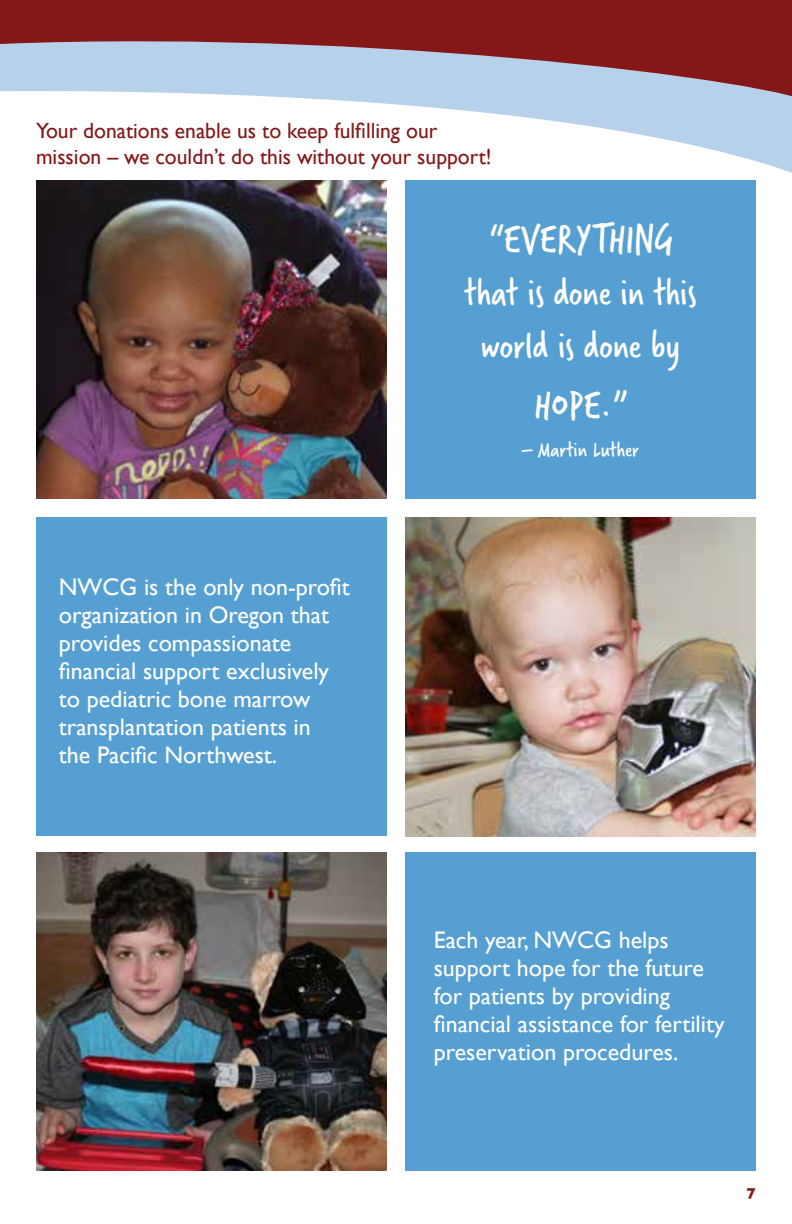
<style>
.page{position:relative;width:792px;height:1224px;background:#fff}
.page>*{position:absolute;margin:0;border:0;box-sizing:border-box;transform-origin:0 0}
.t1{font:44px "Verveine";color:#fff;scale:.95 1}
.t2{font:40px/53px "Verveine";color:#fff;text-align:center;scale:.95 1}
.t3{font:24px/28px "Gill Sans";color:#fff}
.t4{font:22px/26px "Gill Sans";color:#851719}
.t5{font:22px "Verveine";color:#fff}
.t6{font:700 16px "Gill Sans";color:#851719}
.s1{font-size:40px}
</style>
<div class="page">
<div style="left:405px;top:180px;width:351px;height:319px;background:#569fd2"></div>
<div style="left:36px;top:517px;width:351px;height:319px;background:#569fd2"></div>
<img style="left:36px;top:852px;width:351px;height:319px">
<div style="left:405px;top:852px;width:351px;height:319px;background:#569fd2"></div>
<svg style="left:664px;top:139px;width:128px;height:34px"></svg>
<svg style="left:0;top:0;width:792px;height:139px"></svg>
<img style="left:405px;top:518px;width:351px;height:319px">
<img style="left:36px;top:180px;width:351px;height:319px">
<p class="t4" style="left:36px;top:117px;width:457px">Your donations enable us to keep fulfilling our mission – we couldn’t do this without your support!</p>
<p class="t3" style="left:59px;top:573px;width:293px">NWCG is the only non-profit organization in Oregon that provides compassionate financial support exclusively to pediatric bone marrow transplantation patients in<br>the Pacific Northwest.</p>
<h1 class="t1" style="left:488px;top:208px;width:196px"><span class="s1">“</span>EVERYTHING</h1>
<h2 class="t2" style="left:464px;top:266px;width:246px">that is done in this world is done by</h2>
<h1 class="t1" style="left:534px;top:374px;width:100px">HOPE.<span class="s1">”</span></h1>
<p class="t5" style="left:522px;top:434px;width:119px">– Martin Luther</p>
<p class="t3" style="left:434px;top:926px;width:292px">Each year, NWCG helps support hope for the future for patients by providing financial assistance for fertility preservation procedures.</p>
<p class="t6" style="left:746px;top:1181px;width:11px">7</p>
</div>
